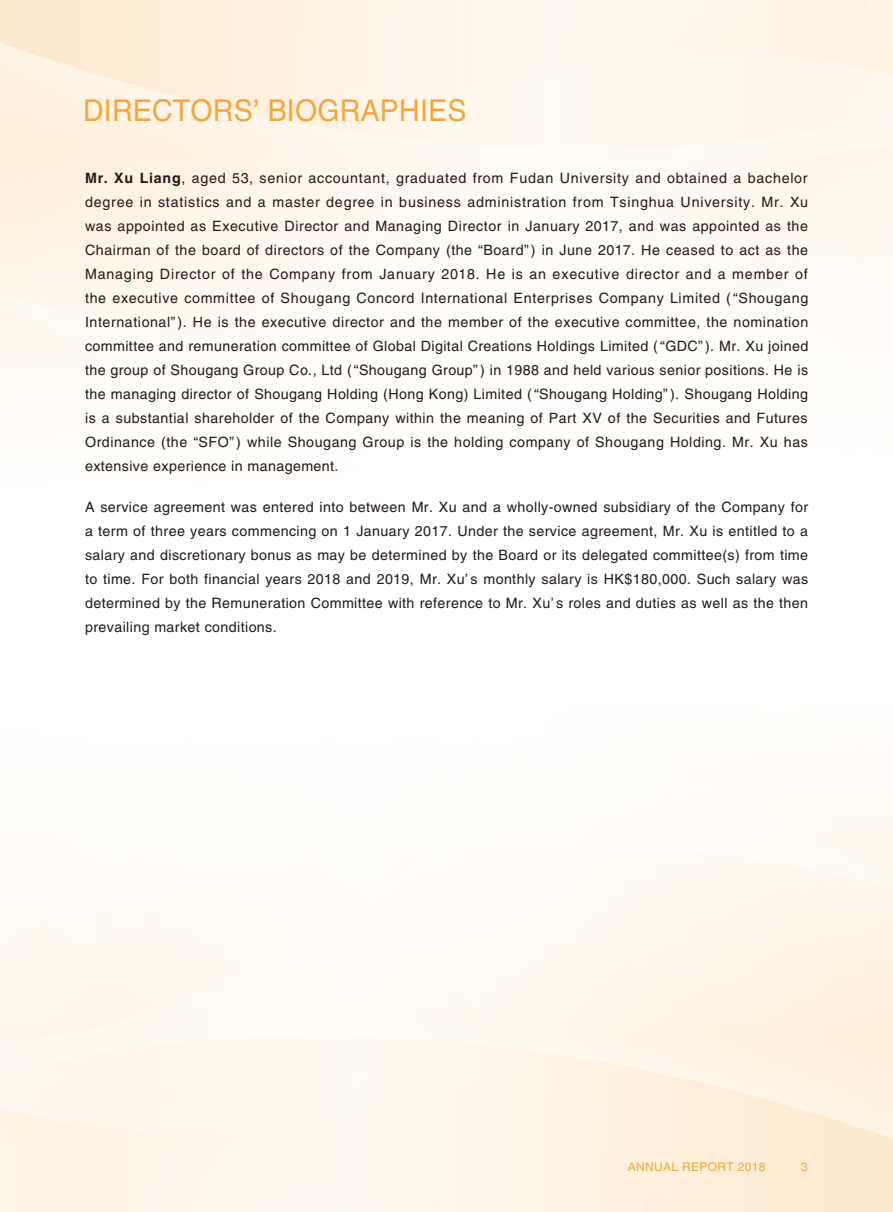
<style>
.page{position:relative;width:893px;height:1212px;background:#fff}
.page>*{position:absolute;margin:0;border:0;box-sizing:border-box;transform-origin:0 0}
.t1{font:30px "Helvetica LT Std";letter-spacing:.01em;color:#f5a73c;scale:.95 1}
._00_Body_text{font:14.25px/24px "Helvetica LT Std";letter-spacing:.03em;color:#231916;text-align:justify}
.t2{font:12px "Helvetica LT Std";letter-spacing:.03em;color:#f5a73c}
.s1{font-weight:700}
</style>
<div class="page">
<h1 class="t1" style="left:83px;top:93px;width:405px">DIRECTORS’ BIOGRAPHIES</h1>
<p class="_00_Body_text" style="left:85px;top:166px;width:725px"><span class="s1">Mr. Xu Liang</span>, aged 53, senior accountant, graduated from Fudan University and obtained a bachelor degree in statistics and a master degree in business administration from Tsinghua University. Mr. Xu was appointed as Executive Director and Managing Director in January 2017, and was appointed as the Chairman of the board of directors of the Company (the “Board”) in June 2017. He ceased to act as the Managing Director of the Company from January 2018. He is an executive director and a member of the executive committee of Shougang Concord International Enterprises Company Limited (“Shougang International”). He is the executive director and the member of the executive committee, the nomination committee and remuneration committee of Global Digital Creations Holdings Limited (“GDC”). Mr. Xu joined the group of Shougang Group Co., Ltd (“Shougang Group”) in 1988 and held various senior positions. He is the managing director of Shougang Holding (Hong Kong) Limited (“Shougang Holding”). Shougang Holding is a substantial shareholder of the Company within the meaning of Part XV of the Securities and Futures Ordinance (the “SFO”) while Shougang Group is the holding company of Shougang Holding. Mr. Xu has extensive experience in management.</p>
<p class="_00_Body_text" style="left:85px;top:495px;width:725px">A service agreement was entered into between Mr. Xu and a wholly‑owned subsidiary of the Company for a term of three years commencing on 1 January 2017. Under the service agreement, Mr. Xu is entitled to a salary and discretionary bonus as may be determined by the Board or its delegated committee(s) from time to time. For both financial years 2018 and 2019, Mr. Xu’s monthly salary is HK$180,000. Such salary was determined by the Remuneration Committee with reference to Mr. Xu’s roles and duties as well as the then prevailing market conditions.</p>
<p class="t2" style="left:628px;top:1160px;width:139px">ANNUAL REPORT 2018</p>
<p class="t2" style="left:801px;top:1159px;width:8px">3</p>
</div>
